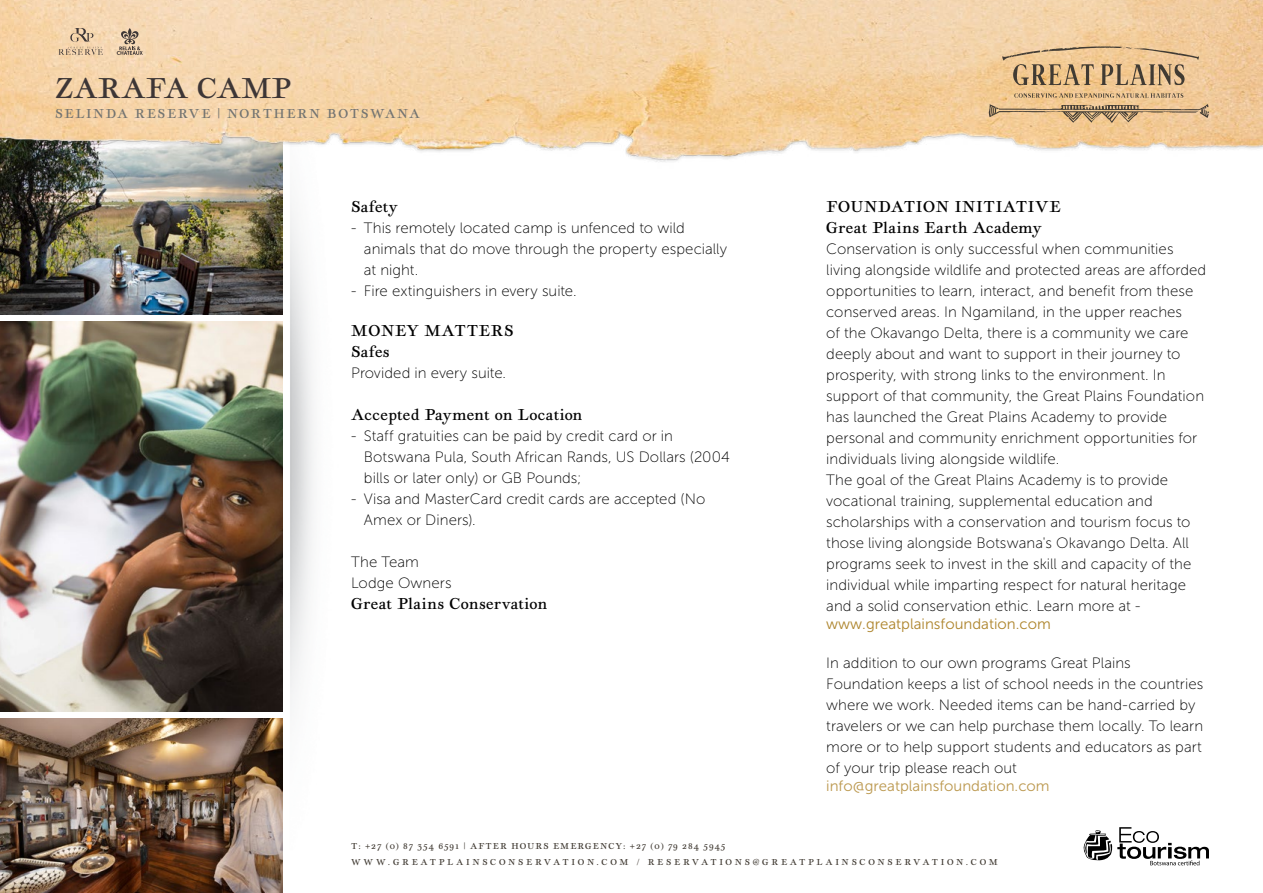
<style>
.page{position:relative;width:1263px;height:893px;background:#fff}
.page>*{position:absolute;margin:0;border:0;box-sizing:border-box;transform-origin:0 0}
.t1{font:30px "Geographica";letter-spacing:.02em;color:#3d3636}
.t2{font:16.5px/21px "Geographica";letter-spacing:.025em;color:#000}
.t3{font:15px/21px "Museo Sans 100";letter-spacing:.005em;color:#000}
.t4{font:15px "Museo Sans 300";color:#bb984e}
.t5{font:15px "Museo Sans 300";color:#ae852d}
.t6{font:13.5px "Geographica";letter-spacing:.12em;color:#737471}
.t7{font:9px/16.5px "Geographica";letter-spacing:.3em;color:#413b33}
</style>
<div class="page">
<img style="left:281px;top:203px;width:33px;height:516px">
<img style="left:0;top:175px;width:283px;height:140px">
<img style="left:0;top:719px;width:283px;height:174px">
<img style="left:0;top:322px;width:283px;height:390px">
<svg style="left:1083px;top:827px;width:126px;height:38px"></svg>
<img style="left:0;top:0;width:1263px;height:175px">
<svg style="left:1014px;top:93px;width:169px;height:5px"></svg>
<svg style="left:989px;top:104px;width:220px;height:19px;background:#cdab80"></svg>
<svg style="left:1002px;top:46px;width:197px;height:39px;background:#d1af83"></svg>
<svg style="left:117px;top:28px;width:26px;height:27px"></svg>
<svg style="left:59px;top:28px;width:44px;height:27px"></svg>
<h1 class="t1" style="left:55px;top:70px;width:238px">ZARAFA CAMP</h1>
<p class="t6" style="left:55px;top:105px;width:366px">SELINDA RESERVE | NORTHERN BOTSWANA</p>
<p class="t2" style="left:351px;top:196px;width:48px">Safety</p>
<p class="t3" style="left:364px;top:217px;width:365px;text-indent:-13px">- This remotely located camp is unfenced to wild animals that do move through the property especially at night.</p>
<p class="t3" style="left:351px;top:280px;width:227px">- Fire extinguishers in every suite.</p>
<p class="t2" style="left:351px;top:319px;width:164px">MONEY MATTERS<br>Safes</p>
<p class="t3" style="left:351px;top:362px;width:157px">Provided in every suite.</p>
<p class="t2" style="left:351px;top:403px;width:233px">Accepted Payment on Location</p>
<p class="t3" style="left:364px;top:425px;width:368px;text-indent:-13px">- Staff gratuities can be paid by credit card or in<br>Botswana Pula, South African Rands, US Dollars (2004 bills or later only) or GB Pounds;</p>
<p class="t3" style="left:364px;top:488px;width:343px;text-indent:-13px">- Visa and MasterCard credit cards are accepted (No<br>Amex or Diners).</p>
<p class="t3" style="left:351px;top:551px;width:102px">The Team<br>Lodge Owners</p>
<p class="t2" style="left:351px;top:592px;width:198px">Great Plains Conservation</p>
<p class="t2" style="left:826px;top:196px;width:236px">FOUNDATION INITIATIVE<br>Great Plains Earth Academy</p>
<p class="t3" style="left:826px;top:238px;width:381px">Conservation is only successful when communities living alongside wildlife and protected areas are afforded opportunities to learn, interact, and benefit from these conserved areas. In Ngamiland, in the upper reaches<br>of the Okavango Delta, there is a community we care deeply about and want to support in their journey to prosperity, with strong links to the environment. In support of that community, the Great Plains Foundation has launched the Great Plains Academy to provide personal and community enrichment opportunities for individuals living alongside wildlife.<br>The goal of the Great Plains Academy is to provide vocational training, supplemental education and scholarships with a conservation and tourism focus to those living alongside Botswana's Okavango Delta. All programs seek to invest in the skill and capacity of the individual while imparting respect for natural heritage and a solid conservation ethic. Learn more at -</p>
<p class="t5" style="left:826px;top:616px;width:226px">www.greatplainsfoundation.com</p>
<p class="t3" style="left:826px;top:652px;width:378px">In addition to our own programs Great Plains Foundation keeps a list of school needs in the countries where we work. Needed items can be hand-carried by travelers or we can help purchase them locally. To learn more or to help support students and educators as part of your trip please reach out</p>
<p class="t4" style="left:826px;top:778px;width:225px">info@greatplainsfoundation.com</p>
<p class="t7" style="left:351px;top:837px;width:648px">T: +27 (0) 87 354 6591 | AFTER HOURS EMERGENCY: +27 (0) 79 284 5945<br>WWW.GREATPLAINSCONSERVATION.COM / RESERVATIONS@GREATPLAINSCONSERVATION.COM</p>
</div>
